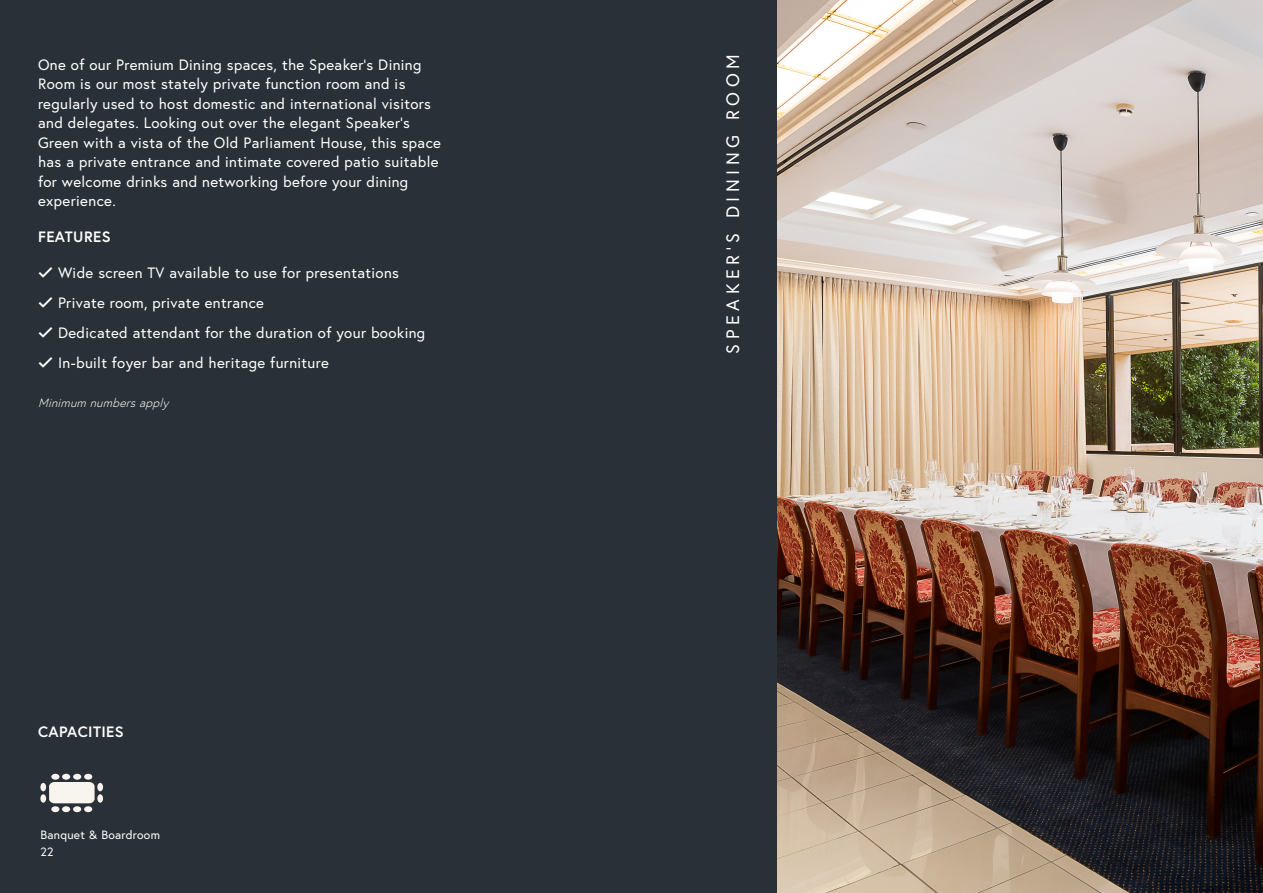
<style>
.page{position:relative;width:1263px;height:893px;background:#293038}
.page>*{position:absolute;margin:0;border:0;box-sizing:border-box;transform-origin:0 0}
.t1{font:18px "Europa";letter-spacing:.26em;color:#fff}
.Body_Copy{font:15px/19.5px "Europa";letter-spacing:.025em;color:#fff}
.Headings{font:700 15px "Europa";letter-spacing:.025em;color:#fff}
.Body_Copy-2{font:italic 300 12px "Europa";color:#fff}
.Body_Copy-3{font:12px "Europa";letter-spacing:.025em;color:#fff}
</style>
<div class="page">
<img style="left:777px;top:0;width:486px;height:893px">
<div style="left:51px;top:806px;width:8px;height:6px;background:#f8f5ee;border-radius:50%"></div>
<div style="left:62px;top:806px;width:8px;height:6px;background:#f8f5ee;border-radius:50%"></div>
<div style="left:73px;top:806px;width:8px;height:6px;background:#f8f5ee;border-radius:50%"></div>
<div style="left:84px;top:806px;width:8px;height:6px;background:#f8f5ee;border-radius:50%"></div>
<div style="left:40px;top:783px;width:6px;height:8px;background:#f8f5ee;border-radius:50%"></div>
<div style="left:40px;top:794px;width:6px;height:9px;background:#f8f5ee;border-radius:50%"></div>
<div style="left:97px;top:783px;width:6px;height:8px;background:#f8f5ee;border-radius:50%"></div>
<div style="left:97px;top:794px;width:6px;height:9px;background:#f8f5ee;border-radius:50%"></div>
<div style="left:51px;top:774px;width:8px;height:6px;background:#f8f5ee;border-radius:50%"></div>
<div style="left:62px;top:774px;width:8px;height:6px;background:#f8f5ee;border-radius:50%"></div>
<div style="left:73px;top:774px;width:8px;height:6px;background:#f8f5ee;border-radius:50%"></div>
<div style="left:84px;top:774px;width:8px;height:6px;background:#f8f5ee;border-radius:50%"></div>
<svg style="left:49px;top:782px;width:46px;height:21px"></svg>
<p class="Body_Copy" style="left:38px;top:54px;width:404px">One of our Premium Dining spaces, the Speaker’s Dining Room is our most stately private function room and is regularly used to host domestic and international visitors and delegates. Looking out over the elegant Speaker’s Green with a vista of the Old Parliament House, this space has a private entrance and intimate covered patio suitable for welcome drinks and networking before your dining experience.</p>
<p class="Headings" style="left:38px;top:227px;width:74px">FEATURES</p>
<p class="Body_Copy" style="left:58px;top:263px;width:342px">Wide screen TV available to use for presentations</p>
<p class="Body_Copy" style="left:58px;top:293px;width:207px">Private room, private entrance</p>
<p class="Body_Copy" style="left:58px;top:323px;width:369px">Dedicated attendant for the duration of your booking</p>
<p class="Body_Copy" style="left:58px;top:353px;width:272px">In-built foyer bar and heritage furniture</p>
<p class="Body_Copy-2" style="left:38px;top:395px;width:136px">Minimum numbersapply</p>
<p class="Headings" style="left:38px;top:721px;width:87px">CAPACITIES</p>
<p class="Body_Copy-3" style="left:40px;top:827px;width:121px">Banquet &amp; Boardroom</p>
<p class="Body_Copy-3" style="left:40px;top:844px;width:15px">22</p>
<p class="t1" style="left:721px;top:354px;width:301px;rotate:-90deg">SPEAKER’S DINING ROOM</p>
</div>
